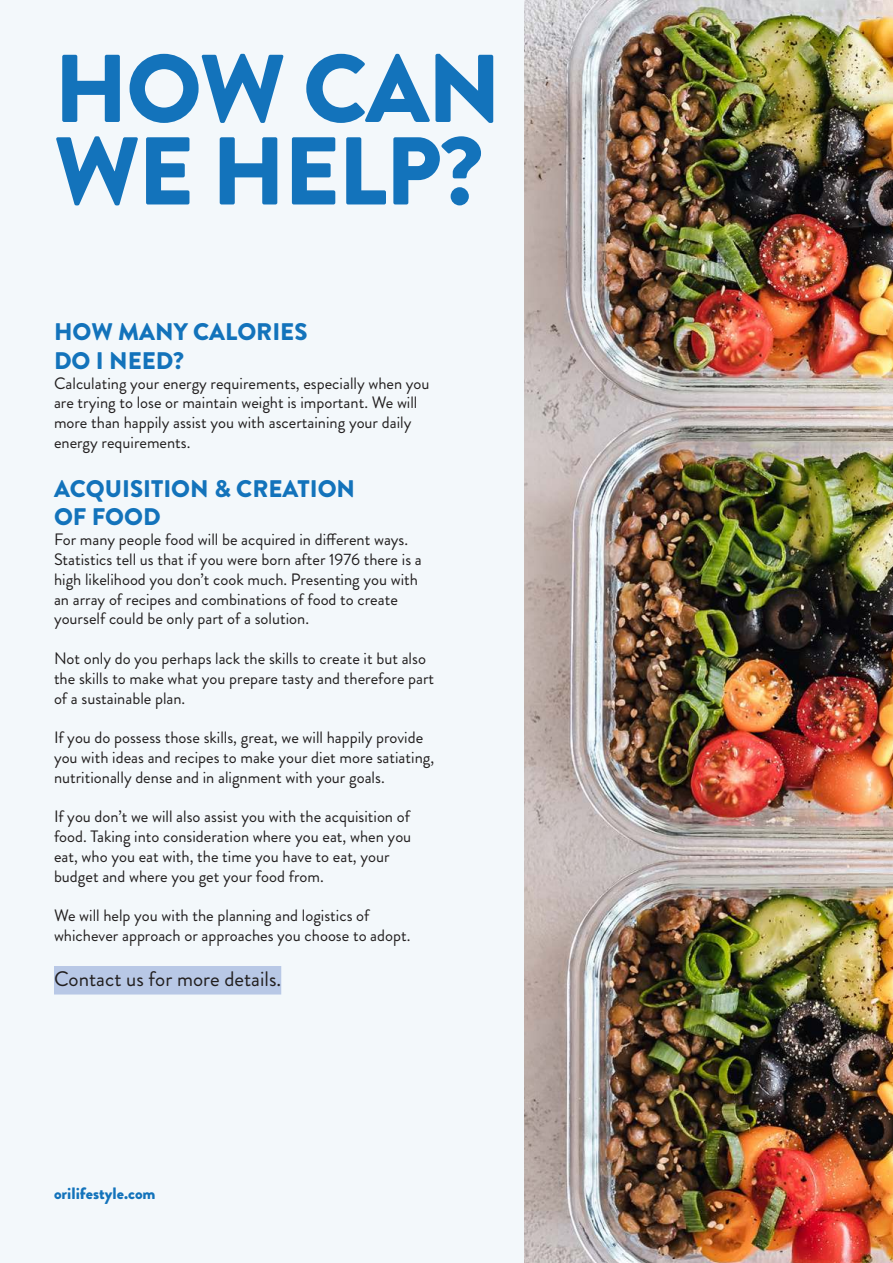
<style>
.page{position:relative;width:893px;height:1263px;background:#fff}
.page>*{position:absolute;margin:0;border:0;box-sizing:border-box;transform-origin:0 0}
.t1{font:900 96px/82.5px "Brandon Grotesque";letter-spacing:-.02em;color:#1373bb}
.t2{font:900 24px/28.8px "Brandon Grotesque";color:#1373bb}
.t3{font:21px "Brandon Grotesque";color:#221f1f}
.t4{font:16.5px/19.8px "Brandon Grotesque";color:#221f1f}
.t5{font:900 16.5px "Brandon Grotesque";color:#1373bb}
</style>
<div class="page">
<div style="left:0;top:0;width:892px;height:1263px;background:#f3f8fb"></div>
<div style="left:54px;top:966px;width:227px;height:28px;background:#b8c8e6"></div>
<img style="left:525px;top:0;width:368px;height:1263px">
<h1 class="t1" style="left:54px;top:62px;width:449px">HOW CAN<br>WE HELP?</h1>
<h2 class="t2" style="left:54px;top:321px;width:255px">HOW MANY CALORIES<br>DO I NEED?</h2>
<p class="t4" style="left:54px;top:375px;width:377px">Calculating your energy requirements, especially when you are trying to lose or maintain weight is important. We will more than happily assist you with ascertaining your daily energy requirements.</p>
<h2 class="t2" style="left:54px;top:477px;width:303px">ACQUISITION &amp; CREATION<br>OF FOOD</h2>
<p class="t4" style="left:54px;top:532px;width:369px">For many people food will be acquired in different ways.<br>Statistics tell us that if you were born after 1976 there is a high likelihood you don’t cook much. Presenting you with an array of recipes and combinations of food to create yourself could be only part of a solution.</p>
<p class="t4" style="left:54px;top:651px;width:382px">Not only do you perhaps lack the skills to create it but also the skills to make what you prepare tasty and therefore part of a sustainable plan.</p>
<p class="t4" style="left:54px;top:730px;width:382px">If you do possess those skills, great, we will happily provide you with ideas and recipes to make your diet more satiating, nutritionally dense and in alignment with your goals.</p>
<p class="t4" style="left:54px;top:809px;width:359px">If you don’t we will also assist you with the acquisition of food. Taking into consideration where you eat, when you eat, who you eat with, the time you have to eat, your budget and where you get your food from.</p>
<p class="t4" style="left:54px;top:908px;width:358px">We will help you with the planning and logistics of whichever approach or approaches you choose to adopt.</p>
<p class="t3" style="left:54px;top:971px;width:229px">Contact us for more details.</p>
<p class="t5" style="left:54px;top:1188px;width:103px">orilifestyle.com</p>
</div>
